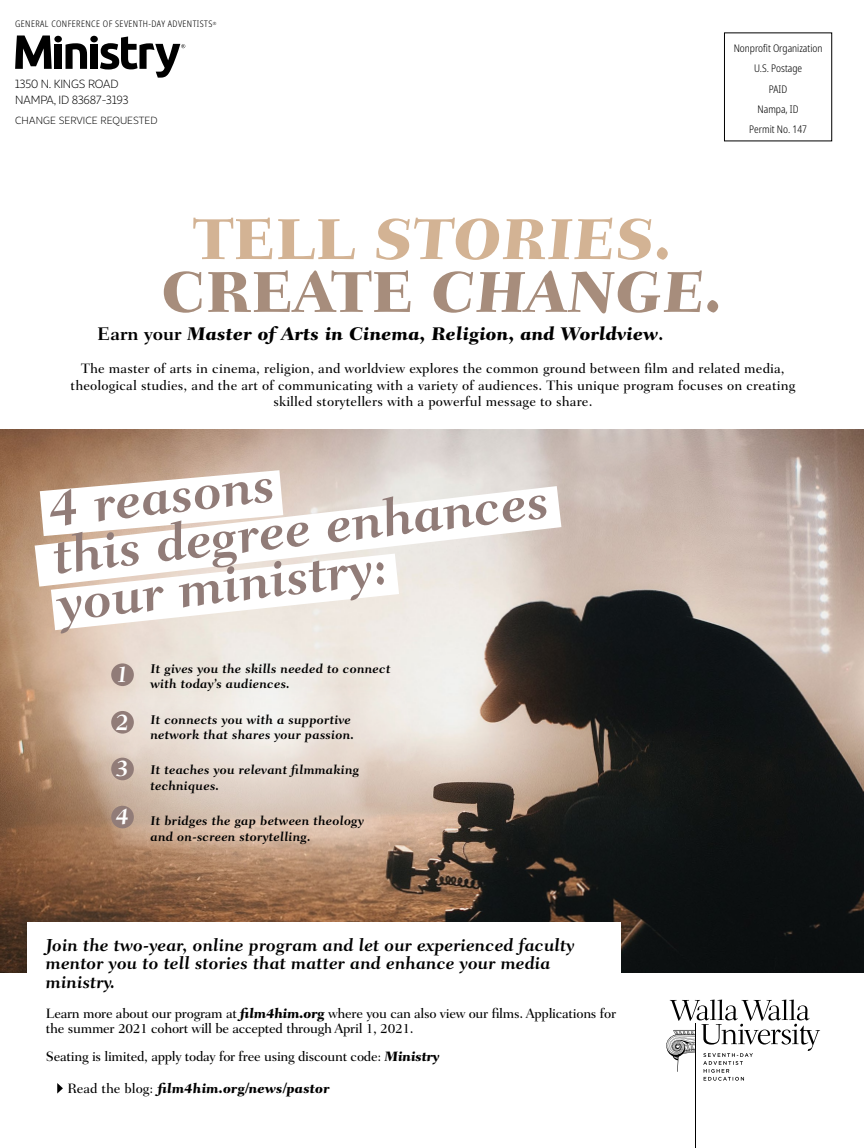
<style>
.page{position:relative;width:864px;height:1148px;background:#fff}
.page>*{position:absolute;margin:0;border:0;box-sizing:border-box;transform-origin:0 0}
.t1{font:800 58.5px/52.8px "Fairfield LT Std Caption";color:#d3b394;text-align:center}
.t2{font:700 52.2px/47.7px "Fairfield LT Std Caption";color:#917c78}
.t3{font:700 23.25px/47.4px "Fairfield LT Std Caption";color:#fff;text-align:justify}
.t4{font:800 18.6px "Fairfield LT Std Caption";color:#000}
.t5{font:700 17.7px/18.9px "Fairfield LT Std Caption";color:#000}
.t6{font:500 13.8px/16.5px "Fairfield LT Std";letter-spacing:.01em;color:#000;text-align:center}
.t7{font:500 13.8px/14.5px "Fairfield LT Std";letter-spacing:-.02em;color:#000}
.t8{font:800 13.8px "Fairfield LT Std Caption";color:#000}
.t9{font:700 12.9px/15.5px "Fairfield LT Std Caption";letter-spacing:.01em;color:#000}
.t10{font:12px/15.8px "Sana Sans Alt";letter-spacing:-.035em;color:#000}
.t11{font:300 condensed 10.5px/20.2px "Noto Sans";color:#000;text-align:center}
.t12{font:10.5px "Sana Sans Alt";color:#000}
.t13{font:300 condensed 9px "Noto Sans";letter-spacing:.05em;color:#000}
.s1{font-family:"Fairfield LT Std"}
.s2{font-family:"Fairfield LT Std";color:#a78d7c}
.s3{color:#a78d7c}
.s4{font-family:"Fairfield LT Std";font-weight:700}
.s5{font-family:"Fairfield LT Std Caption";font-weight:800}
.s6{font-family:"Fairfield LT Std";font-weight:500}
</style>
<div class="page">
<svg style="left:15px;top:35px;width:37px;height:34px"></svg>
<div style="left:55px;top:44px;width:7px;height:25px;background:#000"></div>
<svg style="left:66px;top:43px;width:21px;height:26px"></svg>
<div style="left:91px;top:44px;width:7px;height:25px;background:#000"></div>
<div style="left:54px;top:36px;width:8px;height:6px;background:#000;border-radius:50%"></div>
<div style="left:90px;top:36px;width:8px;height:6px;background:#000;border-radius:50%"></div>
<svg style="left:100px;top:36px;width:85px;height:42px"></svg>
<div style="left:724px;top:32px;width:108px;height:109px;border:1px solid #000"></div>
<img style="left:0;top:429px;width:864px;height:543px">
<div style="left:27px;top:923px;width:594px;height:225px;background:#fff"></div>
<hr style="left:695px;top:1024px;width:1px;height:124px;background:#000">
<svg style="left:666px;top:999px;width:154px;height:81px"></svg>
<svg style="left:46px;top:686px;width:375px;height:163px;background:#dac7b9"></svg>
<svg style="left:40px;top:470px;width:243px;height:16px"></svg>
<svg style="left:35px;top:486px;width:526px;height:100px"></svg>
<svg style="left:51px;top:553px;width:348px;height:77px"></svg>
<div style="left:111px;top:663px;width:23px;height:23px;background:#917c78;border-radius:50%"></div>
<div style="left:111px;top:711px;width:23px;height:22px;background:#917c78;border-radius:50%"></div>
<div style="left:111px;top:757px;width:23px;height:23px;background:#917c78;border-radius:50%"></div>
<div style="left:111px;top:805px;width:23px;height:23px;background:#917c78;border-radius:50%"></div>
<svg style="left:57px;top:1083px;width:6px;height:10px"></svg>
<p class="t13" style="left:15px;top:18px;width:203px">GENERAL CONFERENCE OF SEVENTH-DAY ADVENTISTS<sup>®</sup></p>
<p class="t10" style="left:15px;top:76px;width:115px">1350 N. KINGS ROAD<br>NAMPA, ID 83687-3193</p>
<p class="t12" style="left:15px;top:114px;width:144px">CHANGE SERVICE REQUESTED</p>
<p class="t11" style="left:734px;top:38px;width:90px">Nonprofit Organization<br>U.S. Postage<br>PAID<br>Nampa, ID<br>Permit No. 147</p>
<h1 class="t1" style="left:161px;top:214px;width:564px"><span class="s1">TELL</span> STORIES.<br><span class="s2">CREATE</span> <span class="s3">CHANGE.</span></h1>
<h3 class="t4" style="left:97px;top:323px;width:568px"><span class="s4">Earn your</span> Master of Arts in Cinema, Religion, and Worldview<span class="s4">.</span></h3>
<p class="t6" style="left:71px;top:360px;width:726px">The master of arts in cinema, religion, and worldview explores the common ground between film and related media, theological studies, and the art of communicating with a variety of audiences. This unique program focuses on creating skilled storytellers with a powerful message to share.</p>
<h2 class="t2" style="left:44px;top:487px;width:500px;rotate:-7deg">4 reasons<br>this degree enhances your ministry:</h2>
<p class="t9" style="left:151px;top:661px;width:242px">It gives you the skills needed to connect with today’s audiences.</p>
<p class="t9" style="left:151px;top:711px;width:205px">It connects you with a supportive network that shares your passion.</p>
<p class="t9" style="left:151px;top:762px;width:210px">It teaches you relevant filmmaking techniques.</p>
<p class="t9" style="left:151px;top:813px;width:215px">It bridges the gap between theology and on-screen storytelling.</p>
<h3 class="t3" style="left:116px;top:651px;width:15px">1<br>2<br>3<br>4</h3>
<p class="t5" style="left:46px;top:935px;width:530px">Join the two-year, online program and let our experienced faculty mentor you to tell stories that matter and enhance your media ministry.</p>
<p class="t7" style="left:46px;top:1006px;width:572px">Learn more about our program at <span class="s5">film4him.org</span> where you can also view our films. Applications for the summer 2021 cohort will be accepted through April 1, 2021.</p>
<p class="t7" style="left:46px;top:1049px;width:395px">Seating is limited, apply today for free using discount code: <span class="s5">Ministry</span></p>
<p class="t8" style="left:68px;top:1080px;width:264px"><span class="s6">Read the blog:</span> film4him.org/news/pastor</p>
</div>
